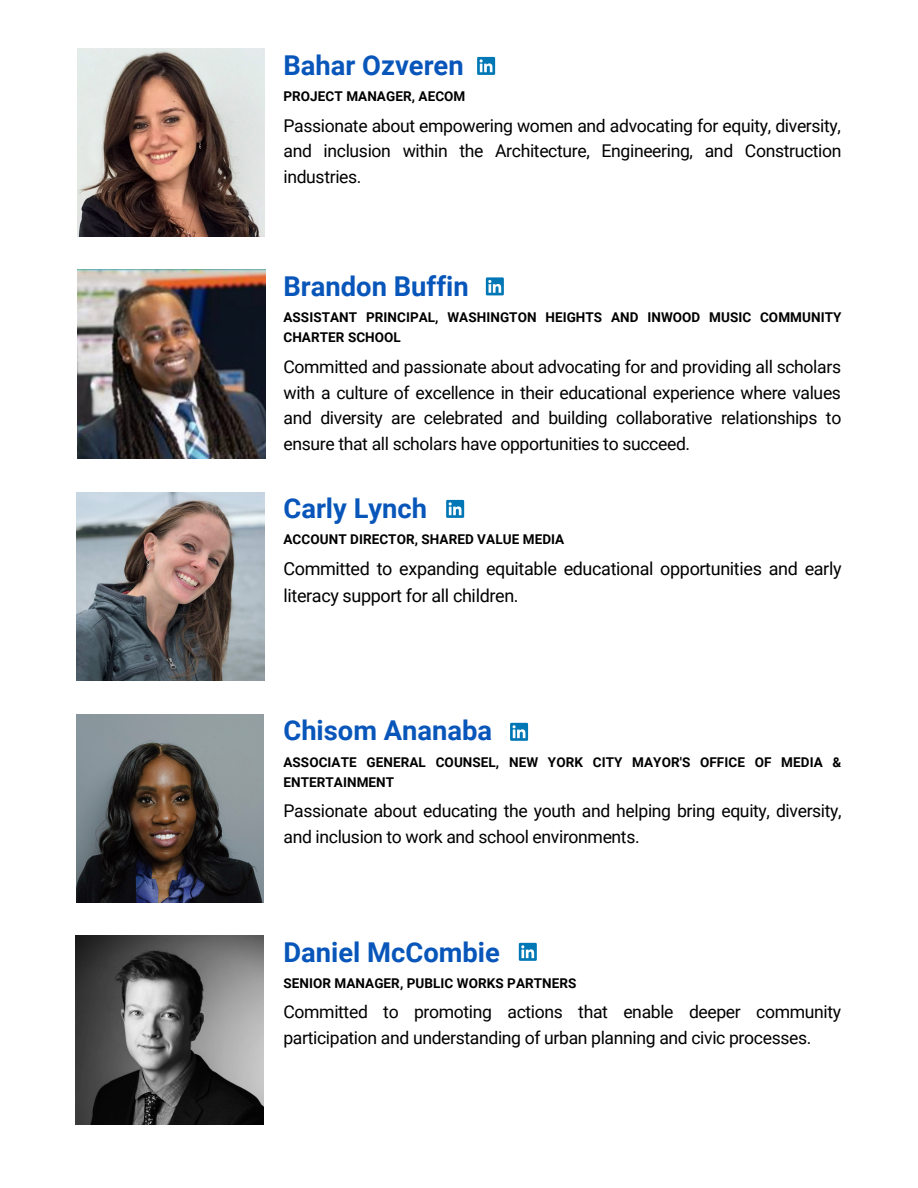
<style>
.page{position:relative;width:918px;height:1188px;background:#fff}
.page>*{position:absolute;margin:0;border:0;box-sizing:border-box;transform-origin:0 0}
.t1{font:700 27.3px "Roboto";color:#0856ba}
.t2{font:18px/27px "Roboto";letter-spacing:-.02em;color:#000}
.t3{font:17.55px/25.8px "Roboto";letter-spacing:-.02em;color:#000;text-align:justify}
.t4{font:700 13.5px/20.2px "Roboto";letter-spacing:.005em;color:#000}
</style>
<div class="page">
<img style="left:77px;top:49px;width:188px;height:188px">
<img style="left:77px;top:270px;width:189px;height:188px">
<img style="left:76px;top:714px;width:188px;height:188px">
<img style="left:75px;top:936px;width:189px;height:188px">
<div style="left:486px;top:277px;width:18px;height:18px;background:#0177b5"></div>
<svg style="left:488px;top:280px;width:13px;height:13px"></svg>
<svg style="left:510px;top:723px;width:18px;height:18px"></svg>
<svg style="left:513px;top:725px;width:12px;height:13px"></svg>
<svg style="left:519px;top:943px;width:18px;height:18px"></svg>
<svg style="left:521px;top:945px;width:13px;height:13px"></svg>
<svg style="left:477px;top:57px;width:18px;height:18px"></svg>
<svg style="left:480px;top:59px;width:12px;height:13px"></svg>
<img style="left:76px;top:492px;width:189px;height:189px">
<svg style="left:446px;top:500px;width:18px;height:18px"></svg>
<svg style="left:449px;top:502px;width:13px;height:13px"></svg>
<p class="t1" style="left:283px;top:50px;width:182px">Bahar Ozveren</p>
<p class="t4" style="left:283px;top:87px;width:183px">PROJECT MANAGER, AECOM</p>
<p class="t3" style="left:283px;top:113px;width:560px">Passionate about empowering women and advocating for equity, diversity, and inclusion within the Architecture, Engineering, and Construction industries.</p>
<p class="t1" style="left:283px;top:270px;width:187px">Brandon Buffin</p>
<p class="t4" style="left:283px;top:307px;width:559px">ASSISTANT PRINCIPAL, WASHINGTON HEIGHTS AND INWOOD MUSIC COMMUNITY<br>CHARTER SCHOOL</p>
<p class="t3" style="left:283px;top:354px;width:559px">Committed and passionate about advocating for and providing all scholars with a culture of excellence in their educational experience where values and diversity are celebrated and building collaborative relationships to ensure that all scholars have opportunities to succeed.</p>
<p class="t1" style="left:283px;top:493px;width:145px">Carly Lynch</p>
<p class="t2" style="left:283px;top:555px;width:560px">Committed to expanding equitable educational opportunities and early literacy support for all children.</p>
<p class="t4" style="left:283px;top:530px;width:282px">ACCOUNT DIRECTOR, SHARED VALUE MEDIA</p>
<p class="t1" style="left:283px;top:715px;width:210px">Chisom Ananaba</p>
<p class="t4" style="left:283px;top:752px;width:559px">ASSOCIATE GENERAL COUNSEL, NEW YORK CITY MAYOR'S OFFICE OF MEDIA &amp;<br>ENTERTAINMENT</p>
<p class="t3" style="left:283px;top:798px;width:560px">Passionate about educating the youth and helping bring equity, diversity, and inclusion to work and school environments.</p>
<p class="t1" style="left:283px;top:936px;width:218px">Daniel McCombie</p>
<p class="t4" style="left:283px;top:973px;width:295px">SENIOR MANAGER, PUBLIC WORKS PARTNERS</p>
<p class="t3" style="left:283px;top:1000px;width:559px">Committed to promoting actions that enable deeper community participation and understanding of urban planning and civic processes.</p>
</div>
